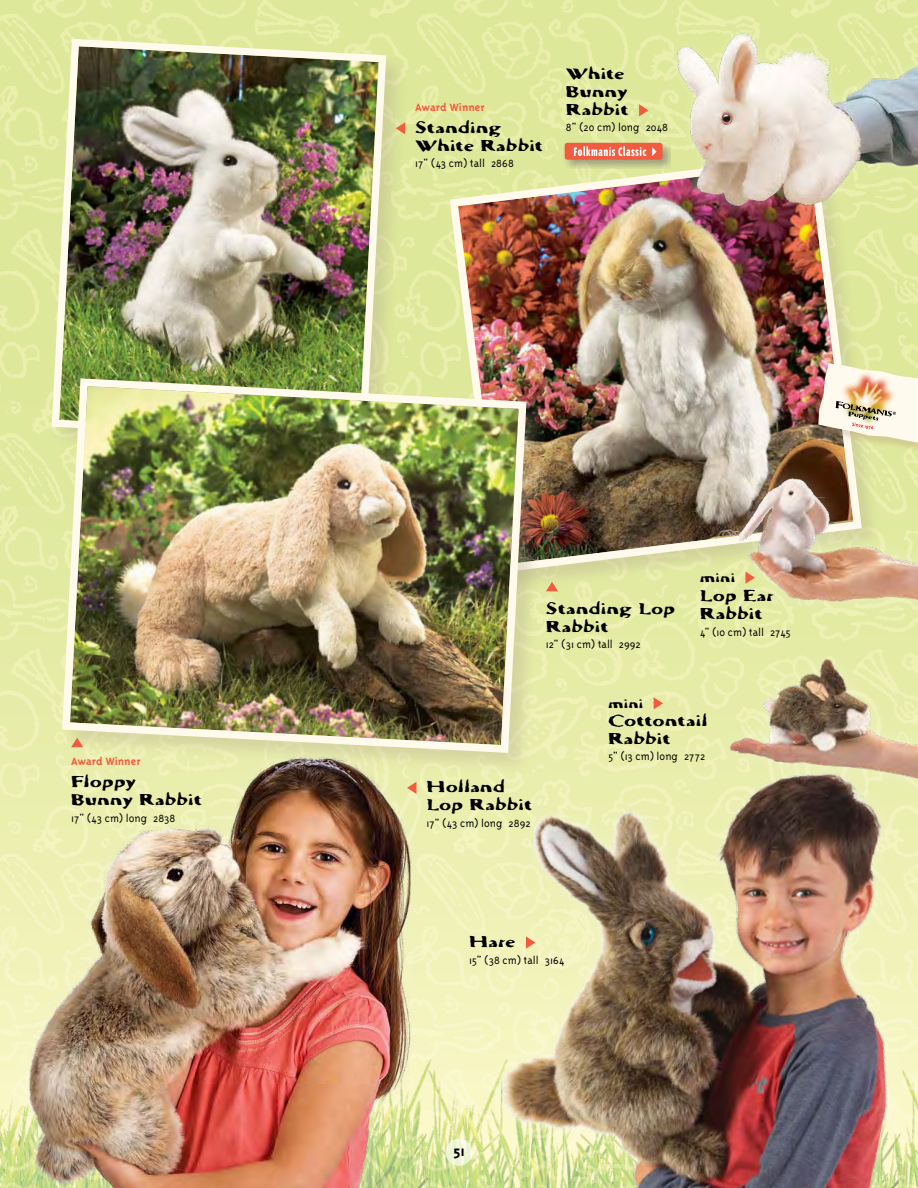
<style>
.page{position:relative;width:918px;height:1188px;background:#fff}
.page>*{position:absolute;margin:0;border:0;box-sizing:border-box;transform-origin:0 0}
.t1{font:700 16.2px "Triplex";color:#000}
.t2{font:15px/18px "Cutamond Basic";letter-spacing:-.005em;color:#000;scale:1.4 1}
.t3{font:300 12px "Triplex";letter-spacing:.005em;color:#000}
.t4{font:700 12px "Triplex";color:#f15b40}
.t5{font:12px "Cutamond Basic";letter-spacing:.01em;color:#000;scale:1.4 1}
</style>
<div class="page">
<img style="left:0;top:0;width:918px;height:1188px">
<div style="left:50px;top:37px;width:358px;height:428px;background:#aa9e89;opacity:.3"></div>
<img style="left:48px;top:35px;width:342px;height:412px">
<div style="left:449px;top:154px;width:433px;height:440px;background:#aa9e89;opacity:.3"></div>
<img style="left:445px;top:150px;width:421px;height:427px">
<div style="left:61px;top:377px;width:488px;height:398px;background:#aa9e89;opacity:.3"></div>
<img style="left:58px;top:374px;width:472px;height:383px">
<div style="left:666px;top:22px;width:252px;height:195px;background:#fff;opacity:.3"></div>
<img style="left:670px;top:14px;width:248px;height:201px">
<div style="left:721px;top:459px;width:197px;height:161px;background:#fff;opacity:.3"></div>
<img style="left:739px;top:457px;width:179px;height:184px">
<div style="left:712px;top:641px;width:206px;height:159px;background:#fff;opacity:.3"></div>
<img style="left:720px;top:651px;width:198px;height:60px">
<img style="left:6px;top:716px;width:453px;height:472px">
<svg style="left:462px;top:711px;width:456px;height:17px;background:#c4c290"></svg>
<img style="left:462px;top:728px;width:456px;height:460px">
<div style="left:820px;top:366px;width:98px;height:90px;background:#bc9c78;opacity:.35"></div>
<img style="left:818px;top:363px;width:100px;height:80px">
<div style="left:562px;top:140px;width:108px;height:28px;background:#716c6b;opacity:.6"></div>
<div style="left:565px;top:143px;width:98px;height:17px;background:#f15b40;border-radius:3px"></div>
<svg style="left:574px;top:146px;width:83px;height:10px"></svg>
<svg style="left:396px;top:122px;width:9px;height:12px"></svg>
<svg style="left:407px;top:782px;width:9px;height:12px"></svg>
<svg style="left:526px;top:937px;width:9px;height:12px"></svg>
<svg style="left:546px;top:582px;width:12px;height:9px"></svg>
<svg style="left:71px;top:738px;width:12px;height:9px"></svg>
<svg style="left:746px;top:572px;width:9px;height:12px"></svg>
<svg style="left:654px;top:697px;width:9px;height:12px"></svg>
<svg style="left:639px;top:104px;width:10px;height:12px"></svg>
<svg style="left:446px;top:1139px;width:26px;height:27px"></svg>
<p class="t4" style="left:71px;top:754px;width:71px">Award Winner</p>
<p class="t2" style="left:71px;top:773px;width:95px">Floppy<br>Bunny Rabbit</p>
<p class="t3" style="left:71px;top:811px;width:106px">17" (43 cm) long 2838</p>
<p class="t4" style="left:415px;top:100px;width:71px">Award Winner</p>
<p class="t2" style="left:415px;top:118px;width:93px">Standing<br>White Rabbit</p>
<p class="t3" style="left:415px;top:157px;width:100px">17" (43 cm) tall 2868</p>
<p class="t2" style="left:566px;top:64px;width:46px">White<br>Bunny<br>Rabbit</p>
<p class="t3" style="left:566px;top:121px;width:104px">8" (20 cm) long -2048</p>
<p class="t2" style="left:546px;top:599px;width:94px">Standing Lop<br>Rabbit</p>
<p class="t3" style="left:546px;top:638px;width:96px">12" (31 cm) tall 2992</p>
<p class="t5" style="left:700px;top:570px;width:27px">mini</p>
<p class="t2" style="left:700px;top:587px;width:54px">Lop Ear<br>Rabbit</p>
<p class="t3" style="left:700px;top:625px;width:92px">4" (10 cm) tall 2745</p>
<p class="t2" style="left:426px;top:778px;width:77px">Holland<br>Lop Rabbit</p>
<p class="t3" style="left:426px;top:817px;width:106px">17" (43 cm) long 2892</p>
<p class="t2" style="left:469px;top:933px;width:35px">Hare</p>
<p class="t3" style="left:469px;top:953px;width:97px">15" (38 cm) tall 3164</p>
<p class="t5" style="left:608px;top:696px;width:27px">mini</p>
<p class="t2" style="left:608px;top:711px;width:73px">Cottontail<br>Rabbit</p>
<p class="t3" style="left:608px;top:750px;width:99px">5" (13 cm) long 2772</p>
<h1 class="t1" style="left:453px;top:1142px;width:13px">51</h1>
</div>
